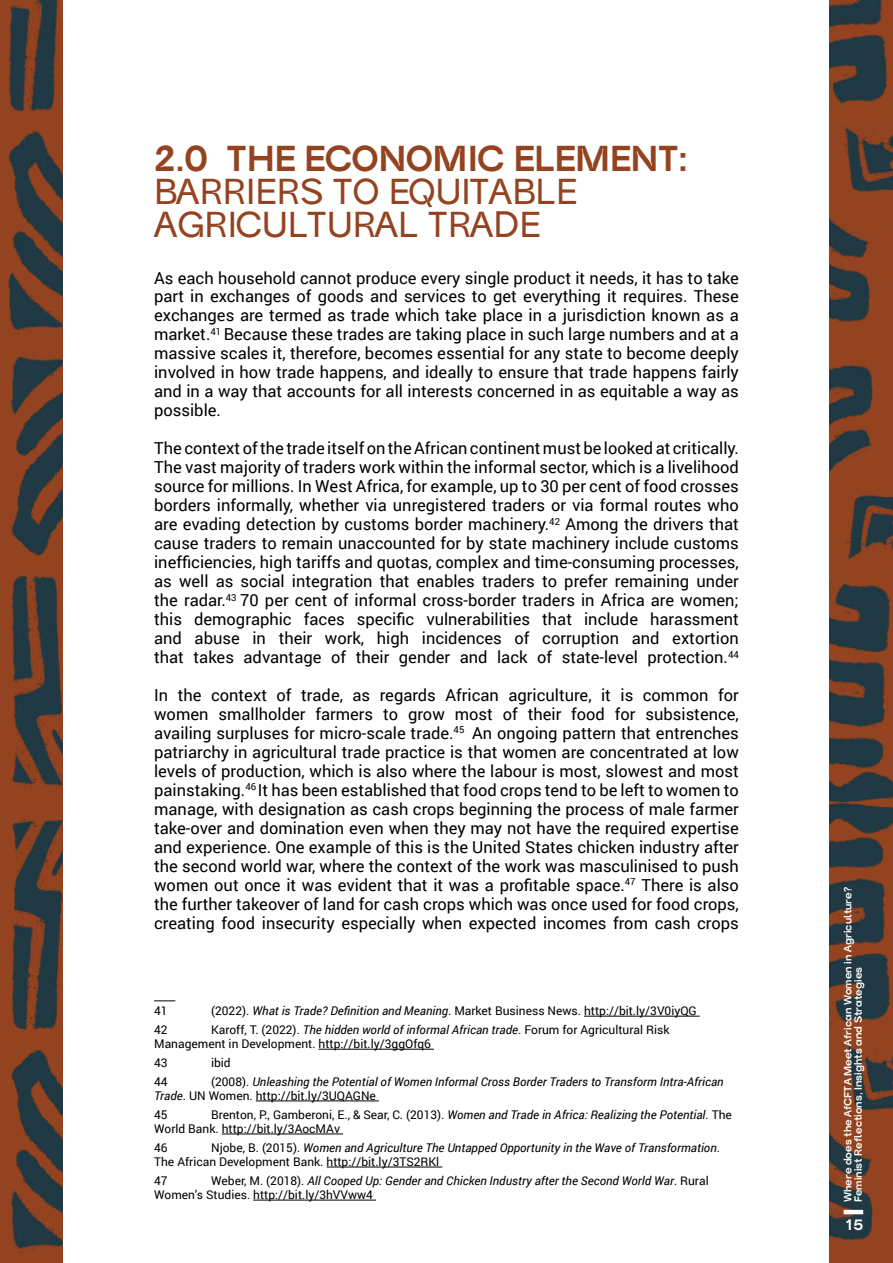
<style>
.page{position:relative;width:893px;height:1263px;background:#fff}
.page>*{position:absolute;margin:0;border:0;box-sizing:border-box;transform-origin:0 0}
.t1{font:500 36px/33px "Trap";color:#934320}
.t2{font:700 36px "Trap";color:#934320}
.t3{font:16.5px/18.9px "Roboto";color:#000;text-align:justify}
.t4{font:700 15px "Trap";color:#fff}
.t5{font:italic 12px/14.4px "Roboto";color:#000}
.t6{font:12px/14.4px "Roboto";color:#000}
.t7{font:700 10.5px/10.5px "Trap";color:#fff}
.s1{font-style:italic}
.s2{font-style:normal}
</style>
<div class="page">
<img style="left:0;top:0;width:893px;height:1263px">
<hr style="left:844px;top:1210px;width:19px;height:4px;background:#fff">
<div style="left:64px;top:0;width:765px;height:1263px;background:#fff"></div>
<svg style="left:154px;top:1000px;width:21px;height:1px"></svg>
<hr style="left:584px;top:1016px;width:116px;height:1px;background:#000">
<hr style="left:319px;top:1049px;width:115px;height:1px;background:#000">
<hr style="left:256px;top:1100px;width:123px;height:1px;background:#000">
<hr style="left:222px;top:1134px;width:121px;height:1px;background:#000">
<hr style="left:326px;top:1167px;width:116px;height:1px;background:#000">
<hr style="left:253px;top:1200px;width:123px;height:1px;background:#000">
<h1 class="t2" style="left:154px;top:144px;width:536px">2.0 THE ECONOMIC ELEMENT:</h1>
<h1 class="t1" style="left:154px;top:178px;width:425px">BARRIERS TO EQUITABLE<br>AGRICULTURAL TRADE</h1>
<p class="t3" style="left:154px;top:268px;width:586px">As each household cannot produce every single product it needs, it has to take part in exchanges of goods and services to get everything it requires. These exchanges are termed as trade which take place in a jurisdiction known as a market.<sup>41</sup> Because these trades are taking place in such large numbers and at a massive scales it, therefore, becomes essential for any state to become deeply involved in how trade happens, and ideally to ensure that trade happens fairly and in a way that accounts for all interests concerned in as equitable a way as possible.</p>
<p class="t3" style="left:154px;top:438px;width:586px">The context of the trade itself on the African continent must be looked at critically.<br>The vast majority of traders work within the informal sector, which is a livelihood source for millions. In West Africa, for example, up to 30 per cent of food crosses borders informally, whether via unregistered traders or via formal routes who are evading detection by customs border machinery.<sup>42</sup> Among the drivers that cause traders to remain unaccounted for by state machinery include customs inefficiencies, high tariffs and quotas, complex and time-consuming processes, as well as social integration that enables traders to prefer remaining under the radar.<sup>43</sup> 70 per cent of informal cross-border traders in Africa are women; this demographic faces specific vulnerabilities that include harassment and abuse in their work, high incidences of corruption and extortion that takes advantage of their gender and lack of state-level protection.<sup>44</sup></p>
<p class="t3" style="left:154px;top:685px;width:586px">In the context of trade, as regards African agriculture, it is common for women smallholder farmers to grow most of their food for subsistence, availing surpluses for micro-scale trade.<sup>45</sup> An ongoing pattern that entrenches patriarchy in agricultural trade practice is that women are concentrated at low levels of production, which is also where the labour is most, slowest and most painstaking.<sup>46</sup> It has been established that food crops tend to be left to women to manage, with designation as cash crops beginning the process of male farmer take-over and domination even when they may not have the required expertise and experience. One example of this is the United States chicken industry after the second world war, where the context of the work was masculinised to push women out once it was evident that it was a profitable space.<sup>47</sup> There is also the further takeover of land for cash crops which was once used for food crops, creating food insecurity especially when expected incomes from cash crops</p>
<p class="t6" style="left:154px;top:1003px;width:15px">41</p>
<p class="t6" style="left:211px;top:1003px;width:487px">(2022). <span class="s1">What is Trade? Definition and Meaning</span>. Market Business News. http://bit.ly/3V0iyQG</p>
<p class="t6" style="left:154px;top:1022px;width:15px">42</p>
<p class="t6" style="left:154px;top:1022px;width:517px;text-indent:57px">Karoff, T. (2022). <span class="s1">The hidden world of informal African trade</span>. Forum for Agricultural Risk<br>Management in Development. http://bit.ly/3ggOfq6</p>
<p class="t6" style="left:154px;top:1055px;width:15px">43</p>
<p class="t6" style="left:211px;top:1055px;width:21px">ibid</p>
<p class="t6" style="left:154px;top:1074px;width:15px">44</p>
<p class="t5" style="left:154px;top:1074px;width:571px;text-indent:57px"><span class="s2">(2008).</span> Unleashing the Potential of Women Informal Cross Border Traders to Transform Intra-African<br>Trade<span class="s2">. UN Women. http://bit.ly/3UQAGNe</span></p>
<p class="t6" style="left:154px;top:1107px;width:15px">45</p>
<p class="t6" style="left:154px;top:1107px;width:579px;text-indent:57px">Brenton, P., Gamberoni, E., &amp; Sear, C. (2013). <span class="s1">Women and Trade in Africa: Realizing the Potential</span>. The<br>World Bank. http://bit.ly/3AocMAv</p>
<p class="t6" style="left:154px;top:1140px;width:15px">46</p>
<p class="t5" style="left:154px;top:1140px;width:567px;text-indent:57px"><span class="s2">Njobe, B. (2015).</span> Women and Agriculture The Untapped Opportunity in the Wave of Transformation<span class="s2">.<br>The African Development Bank. http://bit.ly/3TS2RKl</span></p>
<p class="t6" style="left:154px;top:1173px;width:15px">47</p>
<p class="t5" style="left:154px;top:1173px;width:556px;text-indent:57px"><span class="s2">Weber, M. (2018).</span> All Cooped Up: Gender and Chicken Industry after the Second World War<span class="s2">. Rural<br>Women’s Studies. http://bit.ly/3hVVww4</span></p>
<p class="t7" style="left:843px;top:1202px;width:317px;rotate:-90deg">Where does the AfCFTA Meet African Women in Agriculture?<br>Feminist Reflections, Insights and Strategies</p>
<p class="t4" style="left:844px;top:1219px;width:20px">15</p>
</div>
